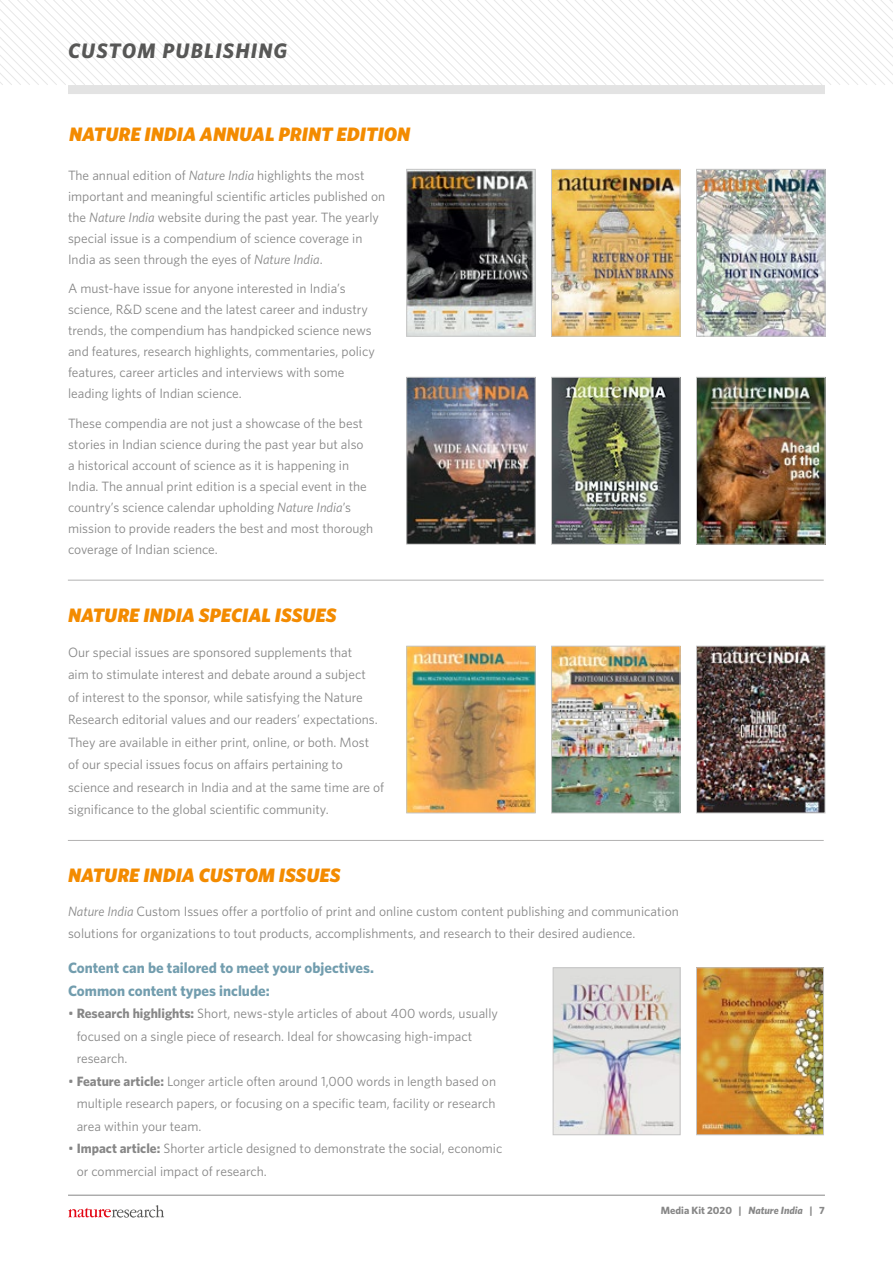
<style>
.page{position:relative;width:893px;height:1263px;background:#fff}
.page>*{position:absolute;margin:0;border:0;box-sizing:border-box;transform-origin:0 0}
.t1{font:italic 700 21px "Whitney";letter-spacing:.06em;color:#575756}
.t2{font:italic 900 19.5px "Whitney";color:#f38b00}
.t3{font:700 15px/22.5px "Whitney";color:#729dae}
.t4{font:13.5px/21px "Whitney";color:#878787}
.t5{font:700 10.5px "Whitney";color:#878787}
.s1{font-style:italic}
.s2{font-weight:700}
</style>
<div class="page">
<svg style="left:0;top:0;width:893px;height:85px"></svg>
<div style="left:68px;top:85px;width:757px;height:9px;background:#e3e3e3"></div>
<hr style="left:68px;top:1195px;width:757px;height:1px;background:#878787">
<svg style="left:68px;top:1205px;width:96px;height:12px"></svg>
<hr style="left:68px;top:840px;width:756px;height:1px;background:#b3b2b2">
<img style="left:408px;top:171px;width:126px;height:164px">
<div style="left:406px;top:169px;width:130px;height:168px;border:1px solid #c6c6c6"></div>
<img style="left:553px;top:171px;width:125px;height:164px">
<div style="left:551px;top:169px;width:129px;height:168px;border:1px solid #c6c6c6"></div>
<img style="left:698px;top:171px;width:125px;height:164px">
<div style="left:696px;top:169px;width:129px;height:168px;border:1px solid #c6c6c6"></div>
<img style="left:408px;top:379px;width:126px;height:163px">
<div style="left:406px;top:377px;width:130px;height:167px;border:1px solid #c6c6c6"></div>
<img style="left:553px;top:379px;width:125px;height:163px">
<div style="left:551px;top:377px;width:129px;height:167px;border:1px solid #c6c6c6"></div>
<img style="left:698px;top:969px;width:124px;height:164px">
<div style="left:696px;top:967px;width:128px;height:168px;border:1px solid #c6c6c6"></div>
<img style="left:555px;top:969px;width:123px;height:164px">
<div style="left:553px;top:967px;width:127px;height:168px;border:1px solid #c6c6c6"></div>
<img style="left:698px;top:379px;width:125px;height:163px">
<div style="left:696px;top:377px;width:129px;height:167px;border:1px solid #c6c6c6"></div>
<hr style="left:68px;top:580px;width:756px;height:1px;background:#b3b2b2">
<img style="left:408px;top:648px;width:125px;height:163px">
<div style="left:406px;top:646px;width:129px;height:167px;border:1px solid #c6c6c6"></div>
<img style="left:698px;top:648px;width:125px;height:163px">
<div style="left:696px;top:646px;width:129px;height:167px;border:1px solid #c6c6c6"></div>
<img style="left:553px;top:648px;width:125px;height:163px">
<div style="left:551px;top:646px;width:129px;height:167px;border:1px solid #c6c6c6"></div>
<h1 class="t1" style="left:68px;top:37px;width:221px">CUSTOM PUBLISHING</h1>
<h2 class="t2" style="left:69px;top:121px;width:343px">NATURE INDIA ANNUAL PRINT EDITION</h2>
<p class="t4" style="left:68px;top:164px;width:319px">The annual edition of <span class="s1">Nature India</span> highlights the most important and meaningful scientific articles published on the <span class="s1">Nature India</span> website during the past year. The yearly special issue is a compendium of science coverage in India as seen through the eyes of <span class="s1">Nature India</span>.</p>
<p class="t4" style="left:68px;top:278px;width:308px">A must-have issue for anyone interested in India’s science, R&amp;D scene and the latest career and industry trends, the compendium has handpicked science news and features, research highlights, commentaries, policy features, career articles and interviews with some leading lights of Indian science.</p>
<p class="t4" style="left:68px;top:412px;width:307px">These compendia are not just a showcase of the best stories in Indian science during the past year but also a historical account of science as it is happening in India. The annual print edition is a special event in the country’s science calendar upholding <span class="s1">Nature India</span>’s mission to provide readers the best and most thorough coverage of Indian science.</p>
<h2 class="t2" style="left:68px;top:602px;width:270px">NATURE INDIA SPECIAL ISSUES</h2>
<p class="t4" style="left:68px;top:640px;width:318px;line-height:22.5px">Our special issues are sponsored supplements that<br>aim to stimulate interest and debate around a subject<br>of interest to the sponsor, while satisfying the Nature Research editorial values and our readers’ expectations.<br>They are available in either print, online, or both. Most<br>of our special issues focus on affairs pertaining to science and research in India and at the same time are of significance to the global scientific community.</p>
<h2 class="t2" style="left:68px;top:862px;width:274px">NATURE INDIA CUSTOM ISSUES</h2>
<p class="t4" style="left:68px;top:899px;width:612px;line-height:22.5px"><span class="s1">Nature India</span> Custom Issues offer a portfolio of print and online custom content publishing and communication solutions for organizations to tout products, accomplishments, and research to their desired audience.</p>
<p class="t3" style="left:68px;top:956px;width:308px">Content can be tailored to meet your objectives.<br>Common content types include:</p>
<p class="t4" style="left:77px;top:1002px;width:423px;line-height:22.5px;text-indent:-9px">• <span class="s2">Research highlights:</span> Short, news-style articles of about 400 words, usually focused on a single piece of research. Ideal for showcasing high-impact research.</p>
<p class="t4" style="left:77px;top:1069px;width:421px;line-height:22.5px;text-align:justify;text-indent:-9px">• <span class="s2">Feature article:</span> Longer article often around 1,000 words in length based on multiple research papers, or focusing on a specific team, facility or research area within your team.</p>
<p class="t4" style="left:77px;top:1137px;width:427px;line-height:22.5px;text-indent:-9px">• <span class="s2">Impact article:</span> Shorter article designed to demonstrate the social, economic or commercial impact of research.</p>
<p class="t5" style="left:661px;top:1204px;width:165px">Media Kit 2020 | <span class="s1">Nature India</span> | 7</p>
</div>
